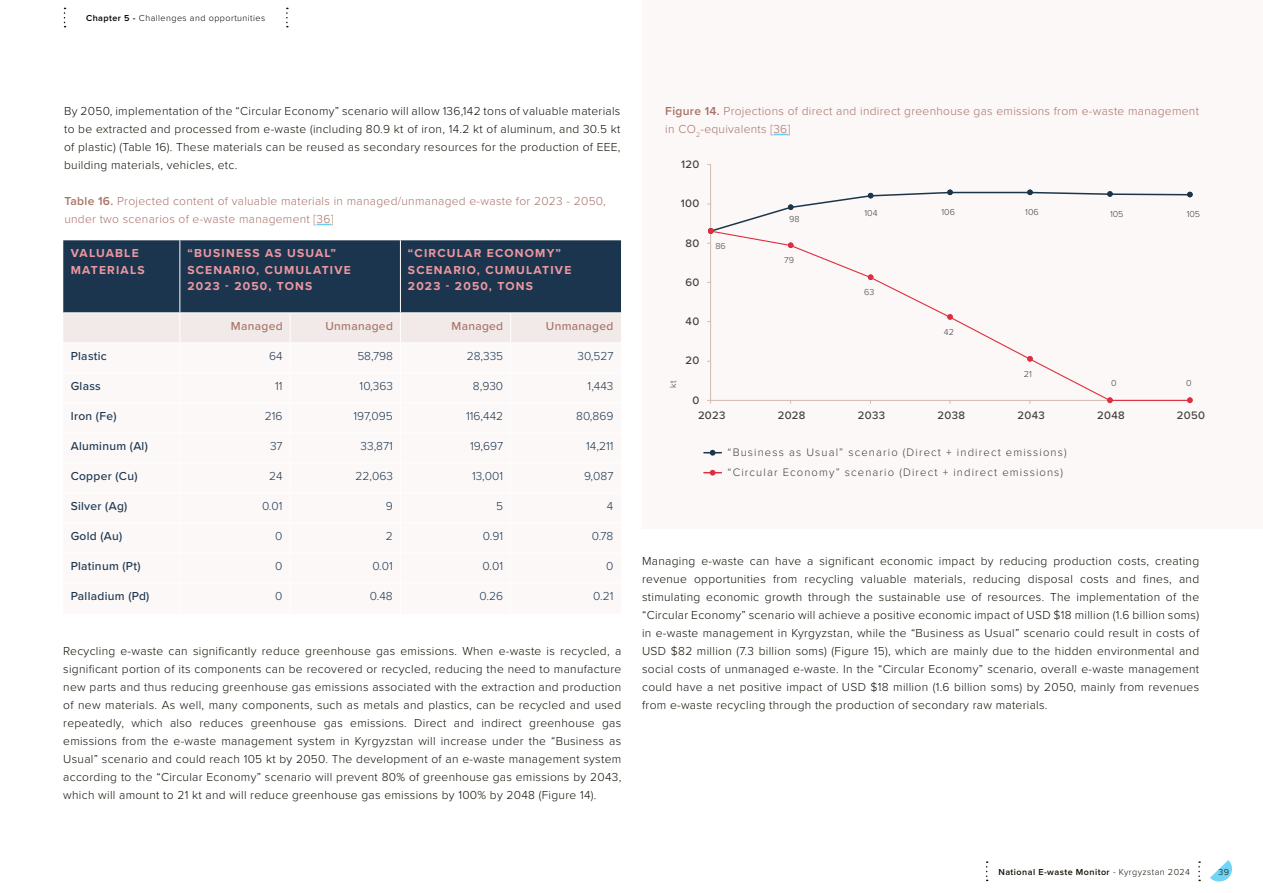
<style>
.page{position:relative;width:1263px;height:893px;background:#fff}
.page>*{position:absolute;margin:0;border:0;box-sizing:border-box;transform-origin:0 0}
.t1{font:300 12px/18px "Proxima Nova";letter-spacing:.025em;color:#140f06;text-align:justify}
.t2{font:300 12px/18px "Proxima Nova";letter-spacing:.025em;color:#a77267}
.t3{font:300 12px "Proxima Nova";color:#1c354e}
.t4{font:700 12px/16.5px "Proxima Nova";letter-spacing:.1em;color:#ed98a1}
.t5{font:500 12px "Proxima Nova";letter-spacing:.025em;color:#1c354e}
.t6{font:500 12px "Proxima Nova";letter-spacing:.025em;color:#a77267}
.t7{font:300 11.25px/19.6px "Proxima Nova";letter-spacing:.1em;color:#3f3f3d}
.t8{font:500 11.25px "Proxima Nova";letter-spacing:.03em;color:#3f3f3d}
.t9{font:600 9px "Proxima Nova";letter-spacing:.05em;color:#140f06}
.t10{font:300 9px "Proxima Nova";letter-spacing:.05em;color:#000}
.t11{font:300 9px "Proxima Nova";color:#404040}
.t12{font:300 9px "Proxima Nova";color:#3f3f3d}
.t13{font:300 9px "Proxima Nova";color:#140f06}
.s1{font-weight:600}
.s2{font-weight:300}
</style>
<div class="page">
<svg style="left:317px;top:224px;width:14px;height:1px"></svg>
<svg style="left:63px;top:240px;width:558px;height:102px"></svg>
<div style="left:642px;top:0;width:621px;height:529px;background:#fbf8f7"></div>
<svg style="left:773px;top:134px;width:15px;height:1px"></svg>
<svg style="left:704px;top:450px;width:17px;height:6px"></svg>
<svg style="left:704px;top:470px;width:17px;height:6px"></svg>
<hr style="left:710px;top:164px;width:1px;height:236px;background:#d4b9b3">
<svg style="left:709px;top:234px;width:478px;height:168px"></svg>
<svg style="left:707px;top:190px;width:486px;height:44px"></svg>
<svg style="left:788px;top:242px;width:5px;height:6px"></svg>
<svg style="left:868px;top:274px;width:5px;height:6px"></svg>
<svg style="left:947px;top:314px;width:6px;height:6px"></svg>
<svg style="left:1027px;top:356px;width:6px;height:6px"></svg>
<svg style="left:1107px;top:397px;width:6px;height:7px"></svg>
<svg style="left:1187px;top:397px;width:6px;height:7px"></svg>
<svg style="left:1210px;top:860px;width:22px;height:21px"></svg>
<svg style="left:986px;top:861px;width:2px;height:20px"></svg>
<svg style="left:1198px;top:861px;width:2px;height:20px"></svg>
<svg style="left:64px;top:8px;width:2px;height:19px"></svg>
<svg style="left:286px;top:8px;width:2px;height:19px"></svg>
<p class="t10" style="left:86px;top:11px;width:181px"><span class="s1">Chapter 5 -</span> Challenges and opportunities</p>
<p class="t1" style="left:64px;top:101px;width:558px">By 2050, implementation of the “Circular Economy” scenario will allow 136,142 tons of valuable materials to be extracted and processed from e-waste (including 80.9 kt of iron, 14.2 kt of aluminum, and 30.5 kt of plastic) (Table 16). These materials can be reused as secondary resources for the production of EEE, building materials, vehicles, etc.</p>
<p class="t2" style="left:64px;top:191px;width:543px"><span class="s1">Table 16.</span> Projected content of valuable materials in managed/unmanaged e-waste for 2023 - 2050, under two scenarios of e-waste management [36]</p>
<p class="t4" style="left:71px;top:245px;width:75px">VALUABLE<br>MATERIALS</p>
<p class="t4" style="left:187px;top:245px;width:165px">“BUSINESS AS USUAL”<br>SCENARIO, CUMULATIVE<br>2023 - 2050, TONS</p>
<p class="t4" style="left:408px;top:245px;width:165px">“CIRCULAR ECONOMY”<br>SCENARIO, CUMULATIVE<br>2023 - 2050, TONS</p>
<p class="t6" style="left:231px;top:317px;width:53px">Managed</p>
<p class="t6" style="left:325px;top:317px;width:69px">Unmanaged</p>
<p class="t6" style="left:451px;top:317px;width:53px">Managed</p>
<p class="t6" style="left:546px;top:317px;width:69px">Unmanaged</p>
<p class="t5" style="left:71px;top:347px;width:38px">Plastic</p>
<p class="t3" style="left:269px;top:347px;width:15px">64</p>
<p class="t3" style="left:357px;top:347px;width:37px">58,798</p>
<p class="t3" style="left:467px;top:347px;width:38px">28,335</p>
<p class="t3" style="left:577px;top:347px;width:38px">30,527</p>
<p class="t5" style="left:71px;top:377px;width:32px">Glass</p>
<p class="t3" style="left:275px;top:377px;width:9px">11</p>
<p class="t3" style="left:360px;top:377px;width:35px">10,363</p>
<p class="t3" style="left:473px;top:377px;width:32px">8,930</p>
<p class="t3" style="left:588px;top:377px;width:27px">1,443</p>
<p class="t5" style="left:71px;top:407px;width:47px">Iron (Fe)</p>
<p class="t3" style="left:265px;top:407px;width:19px">216</p>
<p class="t3" style="left:353px;top:407px;width:41px">197,095</p>
<p class="t3" style="left:466px;top:407px;width:38px">116,442</p>
<p class="t3" style="left:576px;top:407px;width:39px">80,869</p>
<p class="t5" style="left:71px;top:437px;width:79px">Aluminum (Al)</p>
<p class="t3" style="left:270px;top:437px;width:14px">37</p>
<p class="t3" style="left:361px;top:437px;width:34px">33,871</p>
<p class="t3" style="left:470px;top:437px;width:34px">19,697</p>
<p class="t3" style="left:586px;top:437px;width:29px">14,211</p>
<p class="t5" style="left:71px;top:467px;width:68px">Copper (Cu)</p>
<p class="t3" style="left:269px;top:467px;width:15px">24</p>
<p class="t3" style="left:355px;top:467px;width:39px">22,063</p>
<p class="t3" style="left:472px;top:467px;width:33px">13,001</p>
<p class="t3" style="left:584px;top:467px;width:31px">9,087</p>
<p class="t5" style="left:71px;top:497px;width:58px">Silver (Ag)</p>
<p class="t3" style="left:262px;top:497px;width:22px">0.01</p>
<p class="t3" style="left:386px;top:497px;width:9px">9</p>
<p class="t3" style="left:496px;top:497px;width:8px">5</p>
<p class="t3" style="left:607px;top:497px;width:8px">4</p>
<p class="t5" style="left:71px;top:527px;width:53px">Gold (Au)</p>
<p class="t3" style="left:275px;top:527px;width:9px">0</p>
<p class="t3" style="left:386px;top:527px;width:8px">2</p>
<p class="t3" style="left:483px;top:527px;width:22px">0.91</p>
<p class="t3" style="left:592px;top:527px;width:23px">0.78</p>
<p class="t5" style="left:71px;top:557px;width:71px">Platinum (Pt)</p>
<p class="t3" style="left:275px;top:557px;width:9px">0</p>
<p class="t3" style="left:372px;top:557px;width:22px">0.01</p>
<p class="t3" style="left:483px;top:557px;width:22px">0.01</p>
<p class="t3" style="left:606px;top:557px;width:9px">0</p>
<p class="t5" style="left:71px;top:587px;width:80px">Palladium (Pd)</p>
<p class="t3" style="left:275px;top:587px;width:9px">0</p>
<p class="t3" style="left:370px;top:587px;width:24px">0.48</p>
<p class="t3" style="left:480px;top:587px;width:25px">0.26</p>
<p class="t3" style="left:593px;top:587px;width:22px">0.21</p>
<p class="t1" style="left:63px;top:641px;width:560px">Recycling e-waste can significantly reduce greenhouse gas emissions. When e-waste is recycled, a significant portion of its components can be recovered or recycled, reducing the need to manufacture new parts and thus reducing greenhouse gas emissions associated with the extraction and production of new materials. As well, many components, such as metals and plastics, can be recycled and used repeatedly, which also reduces greenhouse gas emissions. Direct and indirect greenhouse gas emissions from the e-waste management system in Kyrgyzstan will increase under the “Business as Usual” scenario and could reach 105 kt by 2050. The development of an e-waste management system according to the “Circular Economy” scenario will prevent 80% of greenhouse gas emissions by 2043, which will amount to 21 kt and will reduce greenhouse gas emissions by 100% by 2048 (Figure 14).</p>
<p class="t2" style="left:665px;top:101px;width:535px"><span class="s1">Figure 14.</span> Projections of direct and indirect greenhouse gas emissions from e-waste management in CO<sub>2</sub>-equivalents [36]</p>
<p class="t8" style="left:681px;top:156px;width:20px">120</p>
<p class="t8" style="left:681px;top:195px;width:20px">100</p>
<p class="t8" style="left:685px;top:234px;width:15px">80</p>
<p class="t8" style="left:685px;top:274px;width:15px">60</p>
<p class="t8" style="left:686px;top:313px;width:15px">40</p>
<p class="t12" style="left:666px;top:388px;width:9px;rotate:-90deg">kt</p>
<p class="t8" style="left:685px;top:352px;width:15px">20</p>
<p class="t8" style="left:692px;top:392px;width:8px">0</p>
<p class="t11" style="left:715px;top:240px;width:12px">86</p>
<p class="t11" style="left:789px;top:212px;width:12px">98</p>
<p class="t11" style="left:784px;top:253px;width:11px">79</p>
<p class="t11" style="left:864px;top:206px;width:15px">104</p>
<p class="t11" style="left:941px;top:206px;width:15px">106</p>
<p class="t11" style="left:1025px;top:206px;width:15px">106</p>
<p class="t11" style="left:1110px;top:207px;width:15px">105</p>
<p class="t11" style="left:1187px;top:208px;width:15px">105</p>
<p class="t11" style="left:864px;top:285px;width:12px">63</p>
<p class="t11" style="left:944px;top:325px;width:12px">42</p>
<p class="t11" style="left:1024px;top:367px;width:10px">21</p>
<p class="t11" style="left:1111px;top:376px;width:7px">0</p>
<p class="t11" style="left:1186px;top:376px;width:7px">0</p>
<p class="t8" style="left:698px;top:406px;width:29px">2023</p>
<p class="t8" style="left:778px;top:406px;width:29px">2028</p>
<p class="t8" style="left:858px;top:406px;width:29px">2033</p>
<p class="t8" style="left:937px;top:406px;width:29px">2038</p>
<p class="t8" style="left:1017px;top:406px;width:29px">2043</p>
<p class="t8" style="left:1097px;top:406px;width:29px">2048</p>
<p class="t8" style="left:1177px;top:406px;width:30px">2050</p>
<p class="t7" style="left:727px;top:442px;width:341px">“Business as Usual” scenario (Direct + indirect emissions) “Circular Economy” scenario (Direct + indirect emissions)</p>
<p class="t1" style="left:642px;top:551px;width:559px">Managing e-waste can have a significant economic impact by reducing production costs, creating revenue opportunities from recycling valuable materials, reducing disposal costs and fines, and stimulating economic growth through the sustainable use of resources. The implementation of the “Circular Economy” scenario will achieve a positive economic impact of USD $18 million (1.6 billion soms) in e-waste management in Kyrgyzstan, while the “Business as Usual” scenario could result in costs of USD $82 million (7.3 billion soms) (Figure 15), which are mainly due to the hidden environmental and social costs of unmanaged e-waste. In the “Circular Economy” scenario, overall e-waste management could have a net positive impact of USD $18 million (1.6 billion soms) by 2050, mainly from revenues from e-waste recycling through the production of secondary raw materials.</p>
<p class="t9" style="left:998px;top:865px;width:193px">National E-waste Monitor <span class="s2">- Kyrgyzstan 2024</span></p>
<p class="t13" style="left:1218px;top:865px;width:12px">39</p>
</div>
